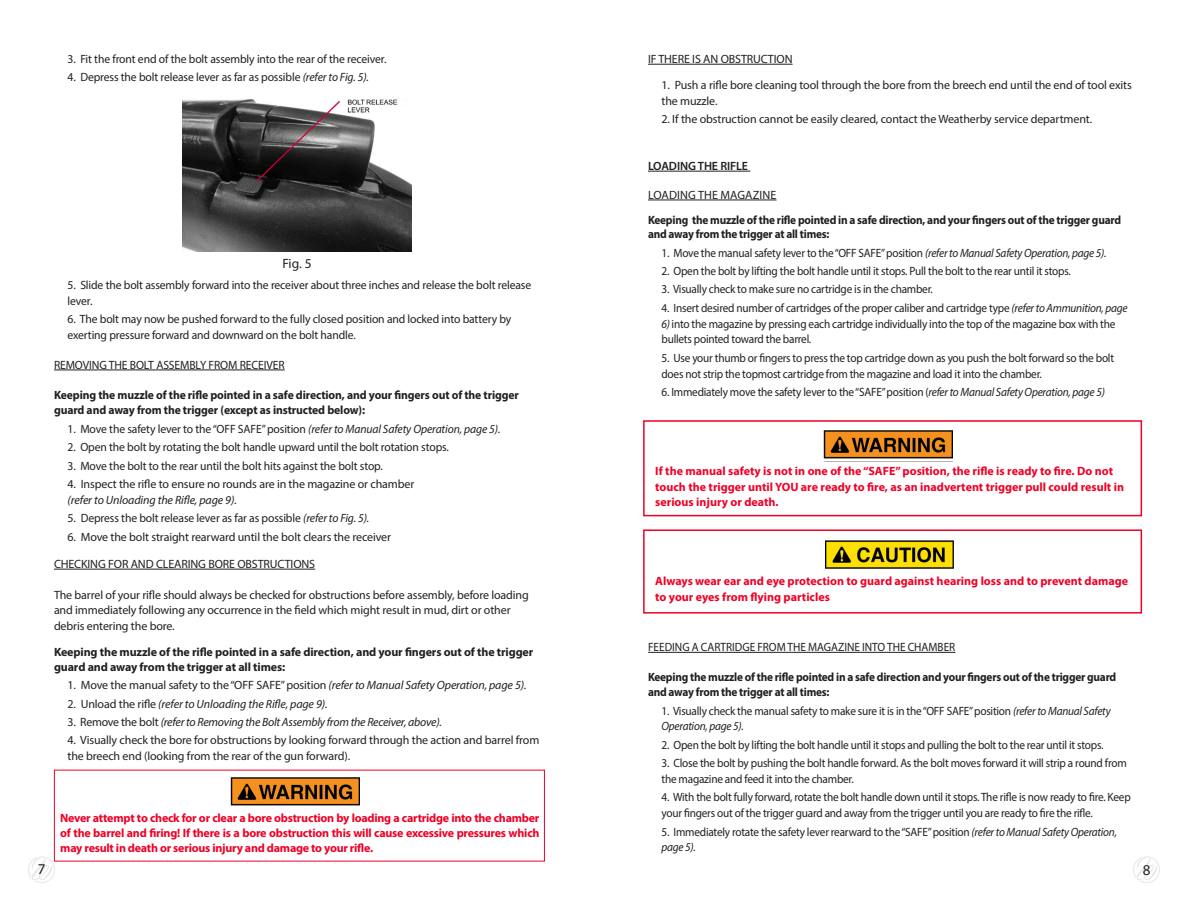
<style>
.page{position:relative;width:1188px;height:918px;background:#fff}
.page>*{position:absolute;margin:0;border:0;box-sizing:border-box;transform-origin:0 0}
.t1{font:15px "Myriad Pro";color:#231f20}
.t2{font:13.5px "Myriad Pro";color:#231f20}
.t3{font:12px/15.8px "Myriad Pro";letter-spacing:-.015em;color:#231f20}
.t4{font:12px/15.8px "Myriad Pro";letter-spacing:-.015em;color:#231f20;scale:.94 1}
.t5{font:700 12px/15.8px "Myriad Pro";color:#ef0027}
.t6{font:700 12px/15.8px "Myriad Pro";letter-spacing:-.02em;color:#231f20}
.t7{font:700 12px/14.4px "Myriad Pro";letter-spacing:-.02em;color:#231f20;scale:.94 1}
.t8{font:italic 12px "Myriad Pro";letter-spacing:-.02em;color:#231f20}
.t9{font:12px "Myriad Pro";letter-spacing:.01em;color:#231f20}
.t10{font:600 12px "Myriad Pro";letter-spacing:-.01em;color:#231f20}
.s1{font-style:italic}
.s2{font-style:normal}
</style>
<div class="page">
<img style="left:29px;top:856px;width:26px;height:26px">
<img style="left:1134px;top:856px;width:26px;height:26px">
<img style="left:230px;top:777px;width:129px;height:29px">
<hr style="left:54px;top:370px;width:231px;height:1px;background:#231f20">
<hr style="left:54px;top:569px;width:261px;height:1px;background:#231f20">
<img style="left:183px;top:99px;width:228px;height:152px">
<hr style="left:648px;top:64px;width:145px;height:1px;background:#231f20">
<hr style="left:648px;top:171px;width:102px;height:1px;background:#231f20">
<hr style="left:648px;top:200px;width:129px;height:1px;background:#231f20">
<img style="left:823px;top:430px;width:129px;height:29px">
<div style="left:643px;top:420px;width:499px;height:96px;border:2px solid #ef0027"></div>
<div style="left:643px;top:529px;width:499px;height:85px;border:2px solid #ef0027"></div>
<img style="left:826px;top:540px;width:128px;height:29px">
<hr style="left:648px;top:652px;width:307px;height:1px;background:#231f20">
<p class="t3" style="left:68px;top:51px;width:320px">3. Fit the front end of the bolt assembly into the rear of the receiver.</p>
<p class="t3" style="left:68px;top:69px;width:303px">4. Depress the bolt release lever as far as possible <span class="s1">(refer to Fig. 5).</span></p>
<p class="t2" style="left:282px;top:255px;width:31px">Fig. 5</p>
<p class="t3" style="left:68px;top:277px;width:465px">5. Slide the bolt assembly forward into the receiver about three inches and release the bolt release lever.</p>
<p class="t3" style="left:68px;top:311px;width:445px">6. The bolt may now be pushed forward to the fully closed position and locked into battery by exerting pressure forward and downward on the bolt handle.</p>
<p class="t3" style="left:54px;top:357px;width:232px">REMOVING THE BOLT ASSEMBLY FROM RECEIVER</p>
<p class="t6" style="left:54px;top:386px;width:466px">Keeping the muzzle of the rifle pointed in a safe direction, and your fingers out of the trigger guard and away from the trigger (except as instructed below):</p>
<p class="t3" style="left:68px;top:421px;width:434px">1. Move the safety lever to the “OFF SAFE” position <span class="s1">(refer to Manual Safety Operation, page 5).</span></p>
<p class="t3" style="left:68px;top:439px;width:383px">2. Open the bolt by rotating the bolt handle upward until the bolt rotation stops.</p>
<p class="t3" style="left:68px;top:458px;width:317px">3. Move the bolt to the rear until the bolt hits against the bolt stop.</p>
<p class="t3" style="left:68px;top:476px;width:348px">4. Inspect the rifle to ensure no rounds are in the magazine or chamber <span class="s1">(refer to Unloading the Rifle, page 9).</span></p>
<p class="t3" style="left:68px;top:510px;width:303px">5. Depress the bolt release lever as far as possible <span class="s1">(refer to Fig. 5).</span></p>
<p class="t3" style="left:68px;top:529px;width:325px">6. Move the bolt straight rearward until the bolt clears the receiver</p>
<p class="t3" style="left:54px;top:556px;width:263px">CHECKING FOR AND CLEARING BORE OBSTRUCTIONS</p>
<p class="t3" style="left:54px;top:587px;width:476px">The barrel of your rifle should always be checked for obstructions before assembly, before loading and immediately following any occurrence in the field which might result in mud, dirt or other debris entering the bore.</p>
<p class="t6" style="left:54px;top:644px;width:481px;line-height:15px">Keeping the muzzle of the rifle pointed in a safe direction, and your fingers out of the trigger guard and away from the trigger at all times:</p>
<p class="t3" style="left:68px;top:677px;width:461px">1. Move the manual safety to the “OFF SAFE” position <span class="s1">(refer to Manual Safety Operation, page 5).</span></p>
<p class="t8" style="left:68px;top:696px;width:262px"><span class="s2">2. Unload the rifle</span> (refer to Unloading the Rifle, page 9).</p>
<p class="t8" style="left:68px;top:715px;width:376px"><span class="s2">3. Remove the bolt</span> (refer to Removing the Bolt Assembly from the Receiver, above).</p>
<p class="t3" style="left:68px;top:732px;width:473px">4. Visually check the bore for obstructions by looking forward through the action and barrel from the breech end (looking from the rear of the gun forward).</p>
<p class="t5" style="left:60px;top:810px;width:481px;line-height:15px;text-align:justify">Never attempt to check for or clear a bore obstruction by loading a cartridge into the chamber of the barrel and firing! If there is a bore obstruction this will cause excessive pressures which may result in death or serious injury and damage to your rifle.</p>
<p class="t3" style="left:648px;top:51px;width:146px">IF THERE IS AN OBSTRUCTION</p>
<p class="t3" style="left:662px;top:77px;width:472px">1. Push a rifle bore cleaning tool through the bore from the breech end until the end of tool exits the muzzle.</p>
<p class="t3" style="left:662px;top:111px;width:432px">2. If the obstruction cannot be easily cleared, contact the Weatherby service department.</p>
<p class="t10" style="left:648px;top:158px;width:102px">LOADING THE RIFLE</p>
<p class="t9" style="left:648px;top:187px;width:130px">LOADING THE MAGAZINE</p>
<p class="t7" style="left:648px;top:212px;width:505px">Keeping the muzzle of the rifle pointed in a safe direction, and your fingers out of the trigger guard and away from the trigger at all times:</p>
<p class="t4" style="left:662px;top:244px;width:475px">1. Move the manual safety lever to the “OFF SAFE” position <span class="s1">(refer to Manual Safety Operation, page 5).</span></p>
<p class="t4" style="left:662px;top:263px;width:437px">2. Open the bolt by lifting the bolt handle until it stops. Pull the bolt to the rear until it stops.</p>
<p class="t4" style="left:662px;top:281px;width:290px">3. Visually check to make sure no cartridge is in the chamber.</p>
<p class="t4" style="left:662px;top:300px;width:497px">4. Insert desired number of cartridges of the proper caliber and cartridge type <span class="s1">(refer to Ammunition, page</span></p>
<p class="t4" style="left:662px;top:316px;width:484px"><span class="s1">6)</span> into the magazine by pressing each cartridge individually into the top of the magazine box with the bullets pointed toward the barrel.</p>
<p class="t4" style="left:662px;top:350px;width:483px">5. Use your thumb or fingers to press the top cartridge down as you push the bolt forward so the bolt does not strip the topmost cartridge from the magazine and load it into the chamber.</p>
<p class="t4" style="left:662px;top:384px;width:473px">6. Immediately move the safety lever to the “SAFE” position (<span class="s1">refer to Manual Safety Operation, page 5)</span></p>
<p class="t5" style="left:655px;top:463px;width:470px">If the manual safety is not in one of the “SAFE” position, the rifle is ready to fire. Do not touch the trigger until YOU are ready to fire, as an inadvertent trigger pull could result in serious injury or death.</p>
<p class="t5" style="left:655px;top:573px;width:474px">Always wear ear and eye protection to guard against hearing loss and to prevent damage to your eyes from flying particles</p>
<p class="t4" style="left:648px;top:639px;width:328px">FEEDING A CARTRIDGE FROM THE MAGAZINE INTO THE CHAMBER</p>
<p class="t7" style="left:648px;top:669px;width:500px;line-height:15px">Keeping the muzzle of the rifle pointed in a safe direction and your fingers out of the trigger guard and away from the trigger at all times:</p>
<p class="t4" style="left:662px;top:703px;width:479px">1. Visually check the manual safety to make sure it is in the “OFF SAFE” position <span class="s1">(refer to Manual Safety<br>Operation, page 5).</span></p>
<p class="t4" style="left:662px;top:737px;width:472px">2. Open the bolt by lifting the bolt handle until it stops and pulling the bolt to the rear until it stops.</p>
<p class="t4" style="left:662px;top:755px;width:496px">3. Close the bolt by pushing the bolt handle forward. As the bolt moves forward it will strip a round from the magazine and feed it into the chamber.</p>
<p class="t4" style="left:662px;top:789px;width:501px">4. With the bolt fully forward, rotate the bolt handle down until it stops. The rifle is now ready to fire. Keep your fingers out of the trigger guard and away from the trigger until you are ready to fire the rifle.</p>
<p class="t4" style="left:662px;top:824px;width:486px">5. Immediately rotate the safety lever rearward to the “SAFE” position <span class="s1">(refer to Manual Safety Operation, page 5).</span></p>
<p class="t1" style="left:38px;top:860px;width:9px">7</p>
<p class="t1" style="left:1143px;top:861px;width:9px">8</p>
</div>
